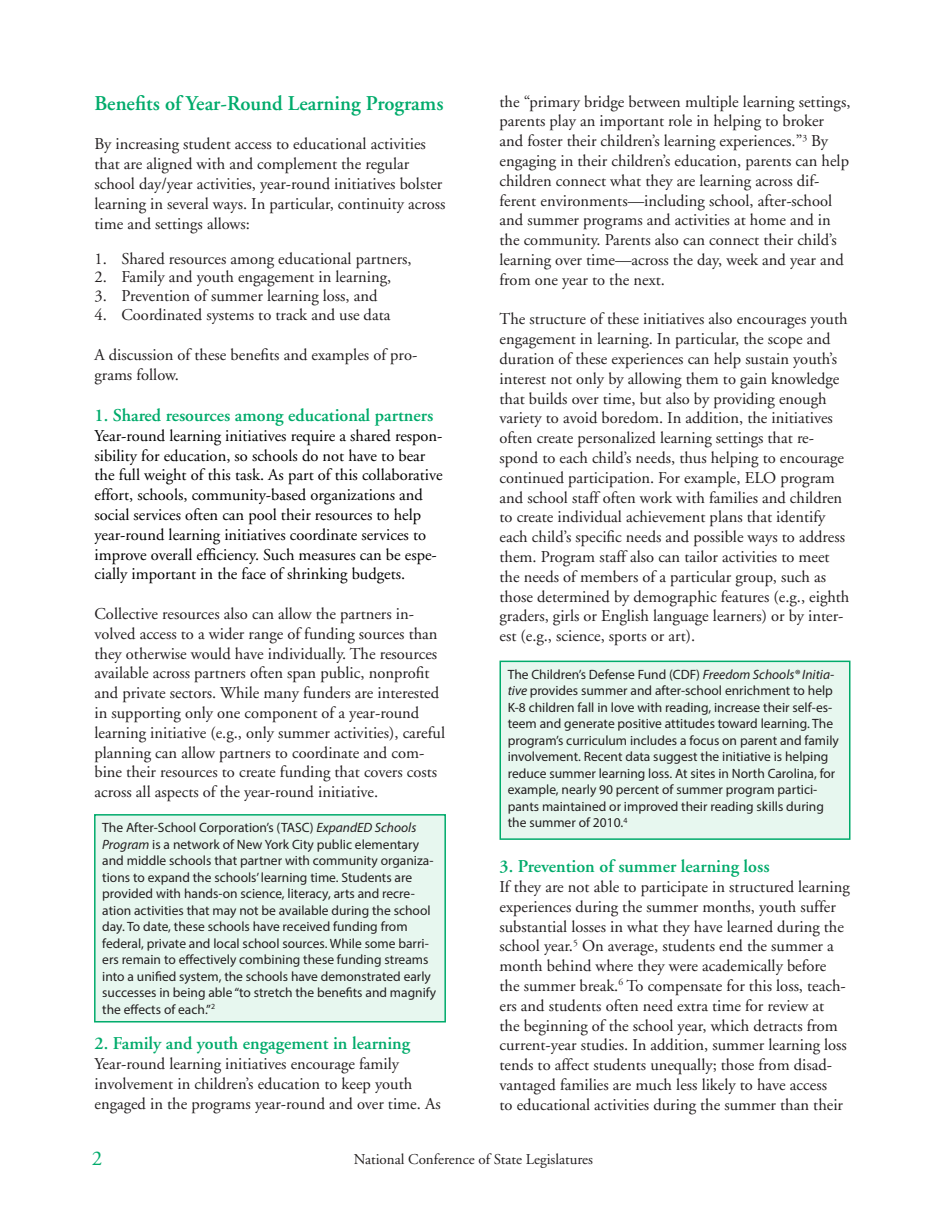
<style>
.page{position:relative;width:945px;height:1215px;background:#fff}
.page>*{position:absolute;margin:0;border:0;box-sizing:border-box;transform-origin:0 0}
.t1{font:600 21px "Adobe Garamond";color:#00ab6b}
.t2{font:21px "Adobe Garamond";color:#00ab6b}
.Default{font:600 18px "Adobe Garamond";color:#00ab6b}
.List_Paragraph{font:16.5px/19.8px "Adobe Garamond";color:#231f20}
.Default-2{font:16.5px/19.8px "Adobe Garamond";color:#000}
.t3{font:15px "Adobe Garamond";color:#231f20}
.List_Paragraph-2{font:13.5px/16.5px "Myriad Pro";color:#231f20}
.s1{font-style:italic}
</style>
<div class="page">
<div style="left:95px;top:815px;width:350px;height:207px;background:#e7f7ef"></div>
<div style="left:94px;top:814px;width:352px;height:209px;border:2px solid #00ab6b"></div>
<div style="left:500px;top:661px;width:350px;height:178px;background:#e7f7ef"></div>
<div style="left:500px;top:661px;width:350px;height:179px;border:2px solid #00ab6b"></div>
<p class="t1" style="left:94px;top:92px;width:350px">Benefits of Year-Round Learning Programs</p>
<p class="List_Paragraph" style="left:94px;top:135px;width:353px">By increasing student access to educational activities that are aligned with and complement the regular school day/year activities, year-round initiatives bolster learning in several ways. In particular, continuity across time and settings allows:</p>
<p class="List_Paragraph" style="left:94px;top:249px;width:319px">1. Shared resources among educational partners,</p>
<p class="List_Paragraph" style="left:94px;top:268px;width:298px">2. Family and youth engagement in learning,</p>
<p class="List_Paragraph" style="left:94px;top:286px;width:285px">3. Prevention of summer learning loss, and</p>
<p class="List_Paragraph" style="left:94px;top:305px;width:297px">4. Coordinated systems to track and use data</p>
<p class="List_Paragraph" style="left:94px;top:346px;width:324px">A discussion of these benefits and examples of pro&shy;grams follow.</p>
<p class="Default" style="left:94px;top:405px;width:340px">1. Shared resources among educational partners</p>
<p class="Default-2" style="left:94px;top:426px;width:350px">Year-round learning initiatives require a shared respon&shy;sibility for education, so schools do not have to bear the full weight of this task. As part of this collaborative effort, schools, community-based organizations and social services often can pool their resources to help year-round learning initiatives coordinate services to improve overall efficiency. Such measures can be espe&shy;cially important in the face of shrinking budgets.</p>
<p class="List_Paragraph" style="left:94px;top:604px;width:352px">Collective resources also can allow the partners in&shy;volved access to a wider range of funding sources than they otherwise would have individually. The resources available across partners often span public, nonprofit and private sectors. While many funders are interested in supporting only one component of a year-round learning initiative (e.g., only summer activities), careful planning can allow partners to coordinate and com&shy;bine their resources to create funding that covers costs across all aspects of the year-round initiative.</p>
<p class="List_Paragraph-2" style="left:102px;top:819px;width:335px">The After-School Corporation’s (TASC) <span class="s1">ExpandED Schools Program</span> is a network of New York City public elementary and middle schools that partner with community organiza&shy;tions to expand the schools’ learning time. Students are provided with hands-on science, literacy, arts and recre&shy;ation activities that may not be available during the school day. To date, these schools have received funding from federal, private and local school sources. While some barri&shy;ers remain to effectively combining these funding streams into a unified system, the schools have demonstrated early successes in being able “to stretch the benefits and magnify the effects of each.”<sup>2</sup></p>
<p class="Default" style="left:94px;top:1034px;width:317px">2. Family and youth engagement in learning</p>
<p class="List_Paragraph" style="left:94px;top:1054px;width:348px">Year-round learning initiatives encourage family involvement in children’s education to keep youth engaged in the programs year-round and over time. As</p>
<p class="List_Paragraph" style="left:500px;top:92px;width:352px">the “primary bridge between multiple learning settings, parents play an important role in helping to broker and foster their children’s learning experiences.”<sup>3</sup> By engaging in their children’s education, parents can help children connect what they are learning across dif&shy;ferent environments—including school, after-school and summer programs and activities at home and in the community. Parents also can connect their child’s learning over time—across the day, week and year and from one year to the next.</p>
<p class="List_Paragraph" style="left:500px;top:310px;width:351px">The structure of these initiatives also encourages youth engagement in learning. In particular, the scope and duration of these experiences can help sustain youth’s interest not only by allowing them to gain knowledge that builds over time, but also by providing enough variety to avoid boredom. In addition, the initiatives often create personalized learning settings that re&shy;spond to each child’s needs, thus helping to encourage continued participation. For example, ELO program and school staff often work with families and children to create individual achievement plans that identify each child’s specific needs and possible ways to address them. Program staff also can tailor activities to meet the needs of members of a particular group, such as those determined by demographic features (e.g., eighth graders, girls or English language learners) or by inter&shy;est (e.g., science, sports or art).</p>
<p class="List_Paragraph-2" style="left:508px;top:666px;width:333px">The Children’s Defense Fund (CDF) <span class="s1">Freedom Schools® Initia&shy;tive</span> provides summer and after-school enrichment to help K-8 children fall in love with reading, increase their self-es&shy;teem and generate positive attitudes toward learning. The program’s curriculum includes a focus on parent and family involvement. Recent data suggest the initiative is helping reduce summer learning loss. At sites in North Carolina, for example, nearly 90 percent of summer program partici&shy;pants maintained or improved their reading skills during the summer of 2010.<sup>4</sup></p>
<p class="Default" style="left:500px;top:857px;width:272px">3. Prevention of summer learning loss</p>
<p class="List_Paragraph" style="left:500px;top:877px;width:352px">If they are not able to participate in structured learning experiences during the summer months, youth suffer substantial losses in what they have learned during the school year.<sup>5</sup> On average, students end the summer a month behind where they were academically before the summer break.<sup>6</sup> To compensate for this loss, teach&shy;ers and students often need extra time for review at<br>the beginning of the school year, which detracts from current-year studies. In addition, summer learning loss tends to affect students unequally; those from disad&shy;vantaged families are much less likely to have access<br>to educational activities during the summer than their</p>
<p class="t2" style="left:92px;top:1147px;width:12px">2</p>
<p class="t3" style="left:354px;top:1152px;width:241px">National Conference of State Legislatures</p>
</div>
